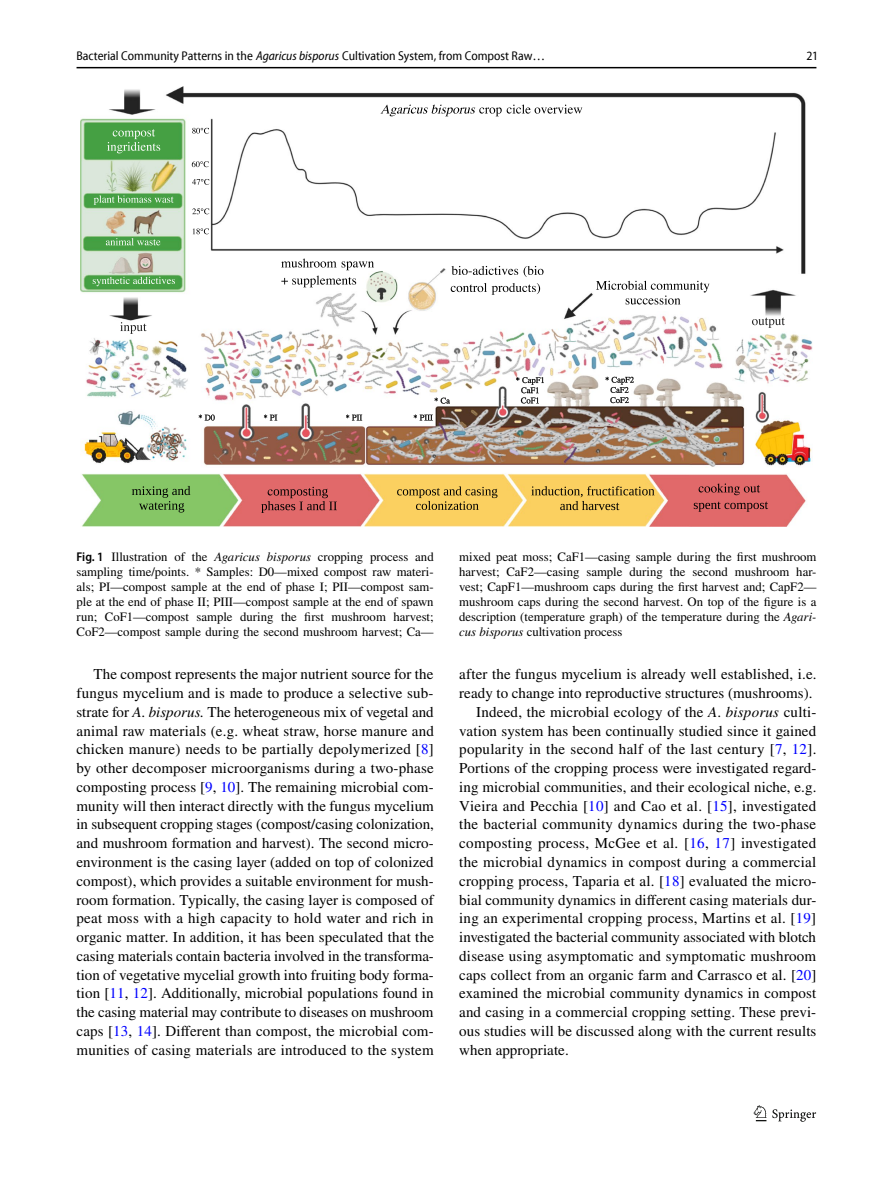
<style>
.page{position:relative;width:893px;height:1187px;background:#fff}
.page>*{position:absolute;margin:0;border:0;box-sizing:border-box;transform-origin:0 0}
.t1{font:15px/18.8px "STIX";letter-spacing:.01em;color:#000;text-align:justify}
.t2{font:12.75px/15px "STIX";color:#000;text-align:justify}
.t3{font:semi-condensed 12.75px "Myriad Pro Unic";color:#000}
.t4{font:12.75px "Adv T Tc 488 b 0 e 6";color:#000}
.s1{font-family:"Myriad Pro";font-style:italic}
.s2{font-family:"Myriad Pro";font-weight:600;font-stretch:semi-condensed}
.s3{font-style:italic}
.s4{color:#00f}
</style>
<div class="page">
<hr style="left:77px;top:67px;width:739px;height:1px;background:#000">
<img style="left:81px;top:87px;width:731px;height:439px">
<svg style="left:107px;top:129px;width:53px;height:24px"></svg>
<svg style="left:94px;top:195px;width:80px;height:10px"></svg>
<svg style="left:106px;top:238px;width:54px;height:7px"></svg>
<svg style="left:93px;top:277px;width:82px;height:9px"></svg>
<svg style="left:281px;top:258px;width:93px;height:29px"></svg>
<svg style="left:451px;top:266px;width:93px;height:11px"></svg>
<svg style="left:451px;top:283px;width:89px;height:12px"></svg>
<svg style="left:261px;top:487px;width:76px;height:26px;background:#bc5758"></svg>
<svg style="left:120px;top:322px;width:27px;height:12px"></svg>
<svg style="left:752px;top:317px;width:33px;height:11px"></svg>
<svg style="left:192px;top:128px;width:17px;height:6px"></svg>
<svg style="left:192px;top:161px;width:17px;height:6px"></svg>
<svg style="left:192px;top:179px;width:17px;height:6px"></svg>
<svg style="left:192px;top:208px;width:17px;height:6px"></svg>
<svg style="left:193px;top:228px;width:16px;height:6px"></svg>
<svg style="left:380px;top:105px;width:202px;height:11px"></svg>
<svg style="left:531px;top:486px;width:123px;height:24px;background:#d7b252"></svg>
<svg style="left:397px;top:486px;width:100px;height:24px;background:#d4af51"></svg>
<svg style="left:132px;top:486px;width:58px;height:26px;background:#6fa555"></svg>
<svg style="left:699px;top:483px;width:61px;height:12px"></svg>
<svg style="left:694px;top:501px;width:74px;height:10px"></svg>
<svg style="left:596px;top:281px;width:113px;height:23px"></svg>
<svg style="left:199px;top:414px;width:16px;height:6px"></svg>
<svg style="left:264px;top:414px;width:13px;height:6px"></svg>
<svg style="left:346px;top:414px;width:16px;height:6px"></svg>
<svg style="left:414px;top:414px;width:19px;height:6px"></svg>
<svg style="left:435px;top:397px;width:15px;height:6px"></svg>
<svg style="left:516px;top:377px;width:28px;height:26px"></svg>
<svg style="left:605px;top:377px;width:29px;height:26px"></svg>
<svg style="left:753px;top:1105px;width:13px;height:16px"></svg>
<svg style="left:772px;top:1109px;width:44px;height:12px"></svg>
<p class="t3" style="left:77px;top:51px;width:470px">Bacterial Community Patterns in the <span class="s1">Agaricus bisporus</span> Cultivation System, from Compost Raw…</p>
<p class="t4" style="left:806px;top:51px;width:13px">21</p>
<p class="t2" style="left:77px;top:550px;width:359px"><span class="s2">Fig. 1</span> Illustration of the <span class="s3">Agaricus bisporus</span> cropping process and sampling time/points. * Samples: D0—mixed compost raw materi&shy;als; PI—compost sample at the end of phase I; PII—compost sam&shy;ple at the end of phase II; PIII—compost sample at the end of spawn run; CoF1—compost sample during the first mushroom harvest; CoF2—compost sample during the second mushroom harvest; Ca—</p>
<p class="t2" style="left:459px;top:550px;width:359px">mixed peat moss; CaF1—casing sample during the first mushroom harvest; CaF2—casing sample during the second mushroom har&shy;vest; CapF1—mushroom caps during the first harvest and; CapF2— mushroom caps during the second harvest. On top of the figure is a description (temperature graph) of the temperature during the <span class="s3">Agari&shy;cus bisporus</span> cultivation process</p>
<p class="t1" style="left:77px;top:666px;width:359px;text-indent:17px">The compost represents the major nutrient source for the fungus mycelium and is made to produce a selective sub&shy;strate for <span class="s3">A</span>. <span class="s3">bisporus.</span> The heterogeneous mix of vegetal and animal raw materials (e.g. wheat straw, horse manure and chicken manure) needs to be partially depolymerized [<span class="s4">8</span>] by other decomposer microorganisms during a two-phase composting process [<span class="s4">9</span>, <span class="s4">10</span>]. The remaining microbial com&shy;munity will then interact directly with the fungus mycelium in subsequent cropping stages (compost/casing colonization, and mushroom formation and harvest). The second micro&shy;environment is the casing layer (added on top of colonized compost), which provides a suitable environment for mush&shy;room formation. Typically, the casing layer is composed of peat moss with a high capacity to hold water and rich in organic matter. In addition, it has been speculated that the casing materials contain bacteria involved in the transforma&shy;tion of vegetative mycelial growth into fruiting body forma&shy;tion [<span class="s4">11</span>, <span class="s4">12</span>]. Additionally, microbial populations found in the casing material may contribute to diseases on mushroom caps [<span class="s4">13</span>, <span class="s4">14</span>]. Different than compost, the microbial com&shy;munities of casing materials are introduced to the system</p>
<p class="t1" style="left:459px;top:666px;width:359px">after the fungus mycelium is already well established, i.e.</p>
<p class="t1" style="left:459px;top:684px;width:355px">ready to change into reproductive structures (mushrooms).</p>
<p class="t1" style="left:476px;top:703px;width:342px">Indeed, the microbial ecology of the <span class="s3">A</span>. <span class="s3">bisporus</span> culti-</p>
<p class="t1" style="left:459px;top:722px;width:358px">vation system has been continually studied since it gained</p>
<p class="t1" style="left:459px;top:741px;width:359px">popularity in the second half of the last century [<span class="s4">7</span>, <span class="s4">12</span>].</p>
<p class="t1" style="left:459px;top:759px;width:359px">Portions of the cropping process were investigated regard-</p>
<p class="t1" style="left:459px;top:778px;width:359px">ing microbial communities, and their ecological niche, e.g.</p>
<p class="t1" style="left:459px;top:797px;width:359px">Vieira and Pecchia [<span class="s4">10</span>] and Cao et al. [<span class="s4">15</span>], investigated</p>
<p class="t1" style="left:459px;top:816px;width:358px">the bacterial community dynamics during the two-phase</p>
<p class="t1" style="left:459px;top:834px;width:359px">composting process, McGee et al. [<span class="s4">16</span>, <span class="s4">17</span>] investigated</p>
<p class="t1" style="left:459px;top:853px;width:359px">the microbial dynamics in compost during a commercial</p>
<p class="t1" style="left:459px;top:872px;width:359px">cropping process, Taparia et al. [<span class="s4">18</span>] evaluated the micro-</p>
<p class="t1" style="left:459px;top:891px;width:359px">bial community dynamics in different casing materials dur-</p>
<p class="t1" style="left:459px;top:909px;width:358px">ing an experimental cropping process, Martins et al. [<span class="s4">19</span>]</p>
<p class="t1" style="left:459px;top:928px;width:358px">investigated the bacterial community associated with blotch</p>
<p class="t1" style="left:459px;top:947px;width:359px">disease using asymptomatic and symptomatic mushroom</p>
<p class="t1" style="left:459px;top:966px;width:359px">caps collect from an organic farm and Carrasco et al. [<span class="s4">20</span>]</p>
<p class="t1" style="left:459px;top:984px;width:358px">examined the microbial community dynamics in compost</p>
<p class="t1" style="left:459px;top:1003px;width:359px">and casing in a commercial cropping setting. These previ-</p>
<p class="t1" style="left:459px;top:1022px;width:359px">ous studies will be discussed along with the current results</p>
<p class="t1" style="left:459px;top:1041px;width:111px">when appropriate.</p>
</div>
